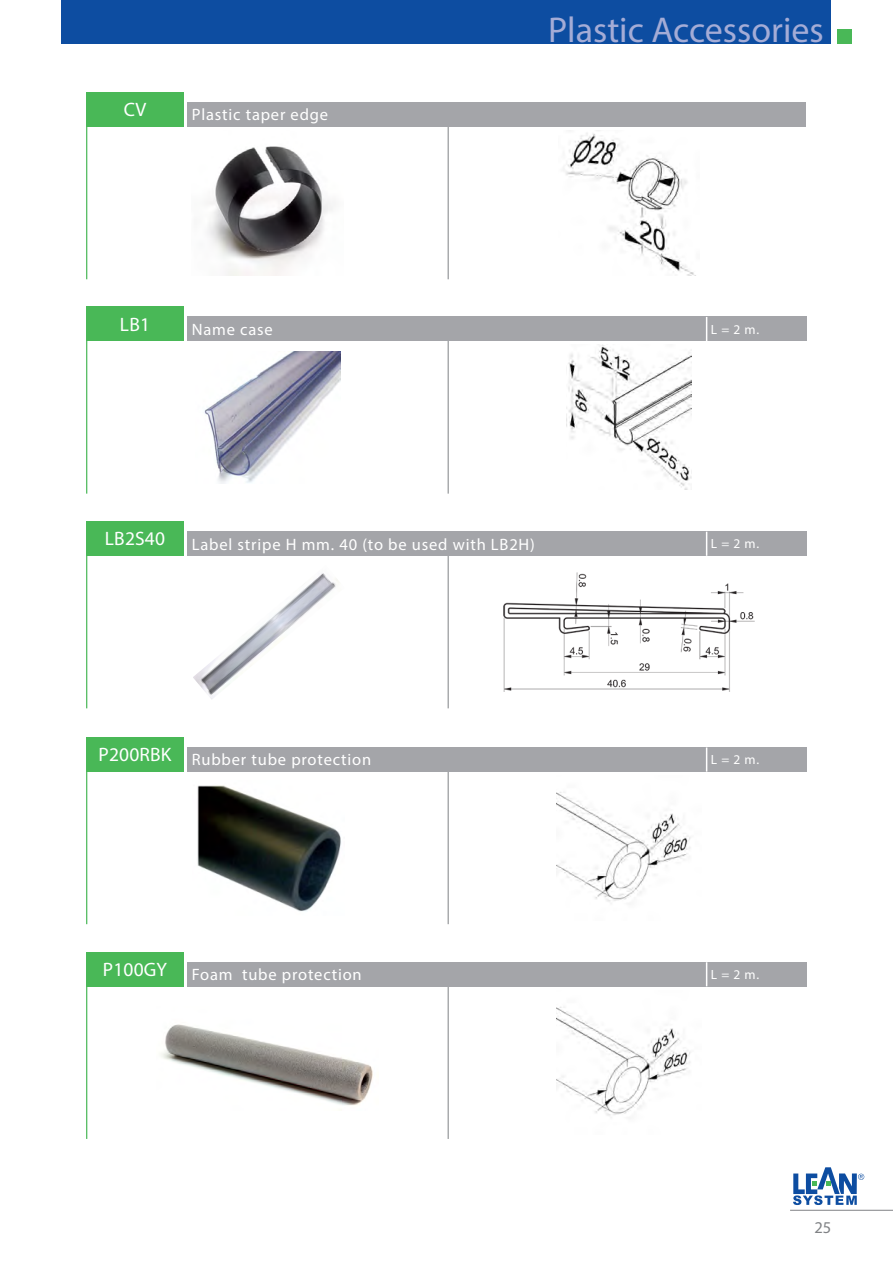
<style>
.page{position:relative;width:893px;height:1263px;background:#fff}
.page>*{position:absolute;margin:0;border:0;box-sizing:border-box;transform-origin:0 0}
.t1{font:36px "Myriad Pro";color:#a4acd6}
.t2{font:19.5px "Myriad Pro";letter-spacing:.01em;color:#fff}
.t3{font:16.5px "Myriad Pro";letter-spacing:.05em;color:#fff}
.t4{font:16.5px "Myriad Pro";color:#808285}
.t5{font:13.35px "Myriad Pro";color:#fff}
</style>
<div class="page">
<hr style="left:790px;top:1210px;width:103px;height:1px;background:#808285">
<svg style="left:793px;top:1167px;width:71px;height:38px"></svg>
<hr style="left:86px;top:986px;width:1px;height:153px;background:#49b857">
<hr style="left:448px;top:986px;width:1px;height:153px;background:#808285">
<img style="left:161px;top:1024px;width:212px;height:82px">
<img style="left:556px;top:1007px;width:135px;height:109px">
<div style="left:86px;top:952px;width:98px;height:34px;background:#49b857"></div>
<div style="left:188px;top:962px;width:561px;height:24px;background:#a4a5a9"></div>
<div style="left:707px;top:962px;width:99px;height:24px;background:#a4a5a9"></div>
<svg style="left:706px;top:962px;width:1px;height:24px"></svg>
<hr style="left:86px;top:771px;width:1px;height:153px;background:#49b857">
<hr style="left:448px;top:771px;width:1px;height:153px;background:#808285">
<img style="left:197px;top:785px;width:144px;height:126px">
<img style="left:556px;top:792px;width:135px;height:110px">
<div style="left:86px;top:737px;width:98px;height:35px;background:#49b857"></div>
<div style="left:188px;top:747px;width:561px;height:25px;background:#a4a5a9"></div>
<div style="left:707px;top:747px;width:99px;height:25px;background:#a4a5a9"></div>
<svg style="left:706px;top:747px;width:1px;height:25px"></svg>
<hr style="left:86px;top:555px;width:1px;height:153px;background:#49b857">
<hr style="left:448px;top:555px;width:1px;height:153px;background:#808285">
<img style="left:193px;top:573px;width:146px;height:126px">
<img style="left:504px;top:572px;width:250px;height:119px">
<div style="left:86px;top:521px;width:98px;height:35px;background:#49b857"></div>
<div style="left:188px;top:532px;width:561px;height:24px;background:#a4a5a9"></div>
<div style="left:707px;top:532px;width:99px;height:24px;background:#a4a5a9"></div>
<svg style="left:706px;top:532px;width:1px;height:24px"></svg>
<hr style="left:86px;top:340px;width:1px;height:154px;background:#49b857">
<hr style="left:448px;top:340px;width:1px;height:154px;background:#808285">
<img style="left:204px;top:352px;width:137px;height:131px">
<img style="left:568px;top:345px;width:123px;height:144px">
<div style="left:86px;top:307px;width:98px;height:34px;background:#49b857"></div>
<div style="left:188px;top:317px;width:561px;height:24px;background:#a4a5a9"></div>
<div style="left:707px;top:317px;width:99px;height:24px;background:#a4a5a9"></div>
<svg style="left:706px;top:317px;width:1px;height:24px"></svg>
<hr style="left:86px;top:126px;width:1px;height:153px;background:#49b857">
<hr style="left:448px;top:126px;width:1px;height:153px;background:#808285">
<img style="left:207px;top:146px;width:126px;height:129px">
<img style="left:563px;top:130px;width:131px;height:145px">
<div style="left:86px;top:92px;width:98px;height:35px;background:#49b857"></div>
<div style="left:188px;top:103px;width:561px;height:24px;background:#a4a5a9"></div>
<div style="left:706px;top:103px;width:100px;height:24px;background:#a4a5a9"></div>
<div style="left:62px;top:0;width:769px;height:44px;background:#0d4da1"></div>
<div style="left:837px;top:29px;width:14px;height:15px;background:#49b857"></div>
<p class="t2" style="left:124px;top:98px;width:24px">CV</p>
<p class="t3" style="left:192px;top:105px;width:138px">Plastic taper edge</p>
<p class="t1" style="left:548px;top:8px;width:277px">Plastic Accessories</p>
<p class="t2" style="left:120px;top:312px;width:32px">LB1</p>
<p class="t3" style="left:192px;top:319px;width:83px">Name case</p>
<p class="t5" style="left:711px;top:321px;width:50px">L = 2 m.</p>
<p class="t2" style="left:105px;top:527px;width:62px">LB2S40</p>
<p class="t3" style="left:192px;top:534px;width:345px">Label stripe H mm. 40 (to be used with LB2H)</p>
<p class="t5" style="left:711px;top:536px;width:50px">L = 2 m.</p>
<p class="t2" style="left:99px;top:743px;width:74px">P200RBK</p>
<p class="t3" style="left:192px;top:750px;width:181px">Rubber tube protection</p>
<p class="t5" style="left:711px;top:751px;width:50px">L = 2 m.</p>
<p class="t2" style="left:103px;top:957px;width:66px">P100GY</p>
<p class="t3" style="left:192px;top:964px;width:171px">Foam tube protection</p>
<p class="t5" style="left:711px;top:966px;width:50px">L = 2 m.</p>
<p class="t4" style="left:814px;top:1217px;width:18px">25</p>
</div>
